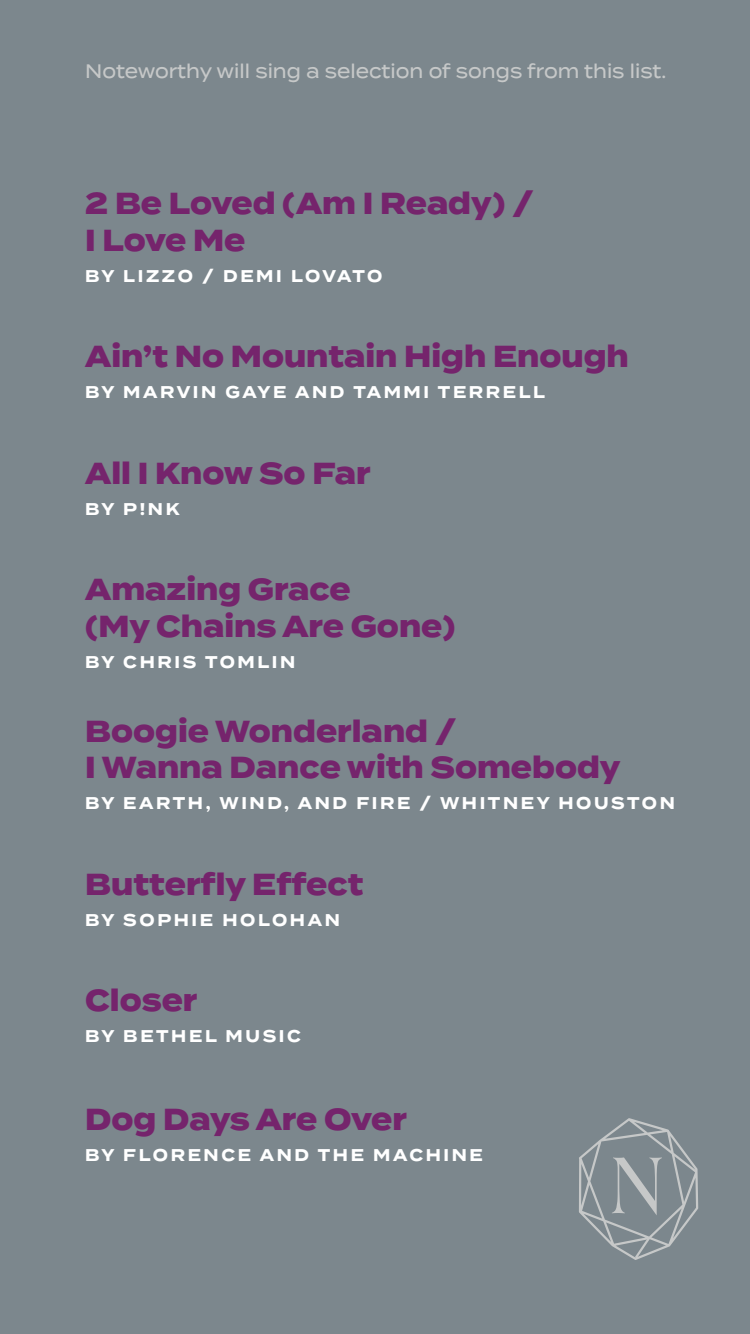
<style>
.page{position:relative;width:750px;height:1334px;background:#7c878d}
.page>*{position:absolute;margin:0;border:0;box-sizing:border-box;transform-origin:0 0}
.t1{font:800 30.4px/36.7px "Termina";color:#75246c;scale:.9 1}
.t2{font:500 19.5px "Termina";color:#c6c8c8;scale:.9 1}
.t3{font:700 17px "Termina";letter-spacing:.17em;color:#fff;scale:.9 1}
</style>
<div class="page">
<svg style="left:579px;top:1118px;width:119px;height:142px"></svg>
<p class="t2" style="left:85px;top:57px;width:647px">Noteworthy will sing a selection of songs from this list.</p>
<p class="t1" style="left:85px;top:186px;width:500px">2 Be Loved (Am I Ready) /<br>I Love Me</p>
<p class="t3" style="left:85px;top:263px;width:332px">BY LIZZO / DEMI LOVATO</p>
<p class="t1" style="left:85px;top:339px;width:605px">Ain’t No Mountain High Enough</p>
<p class="t3" style="left:85px;top:380px;width:512px">BY MARVIN GAYE AND TAMMI TERRELL</p>
<p class="t1" style="left:85px;top:456px;width:319px">All I Know So Far</p>
<p class="t3" style="left:85px;top:496px;width:106px">BY P!NK</p>
<p class="t1" style="left:85px;top:572px;width:413px">Amazing Grace<br>(My Chains Are Gone)</p>
<p class="t3" style="left:85px;top:649px;width:235px">BY CHRIS TOMLIN</p>
<p class="t1" style="left:85px;top:714px;width:596px">Boogie Wonderland /<br>I Wanna Dance with Somebody</p>
<p class="t3" style="left:85px;top:791px;width:657px">BY EARTH, WIND, AND FIRE / WHITNEY HOUSTON</p>
<p class="t1" style="left:85px;top:867px;width:310px">Butterfly Effect</p>
<p class="t3" style="left:85px;top:907px;width:284px">BY SOPHIE HOLOHAN</p>
<p class="t1" style="left:85px;top:983px;width:126px">Closer</p>
<p class="t3" style="left:85px;top:1024px;width:241px">BY BETHEL MUSIC</p>
<p class="t1" style="left:85px;top:1102px;width:359px">Dog Days Are Over</p>
<p class="t3" style="left:85px;top:1142px;width:443px">BY FLORENCE AND THE MACHINE</p>
</div>
